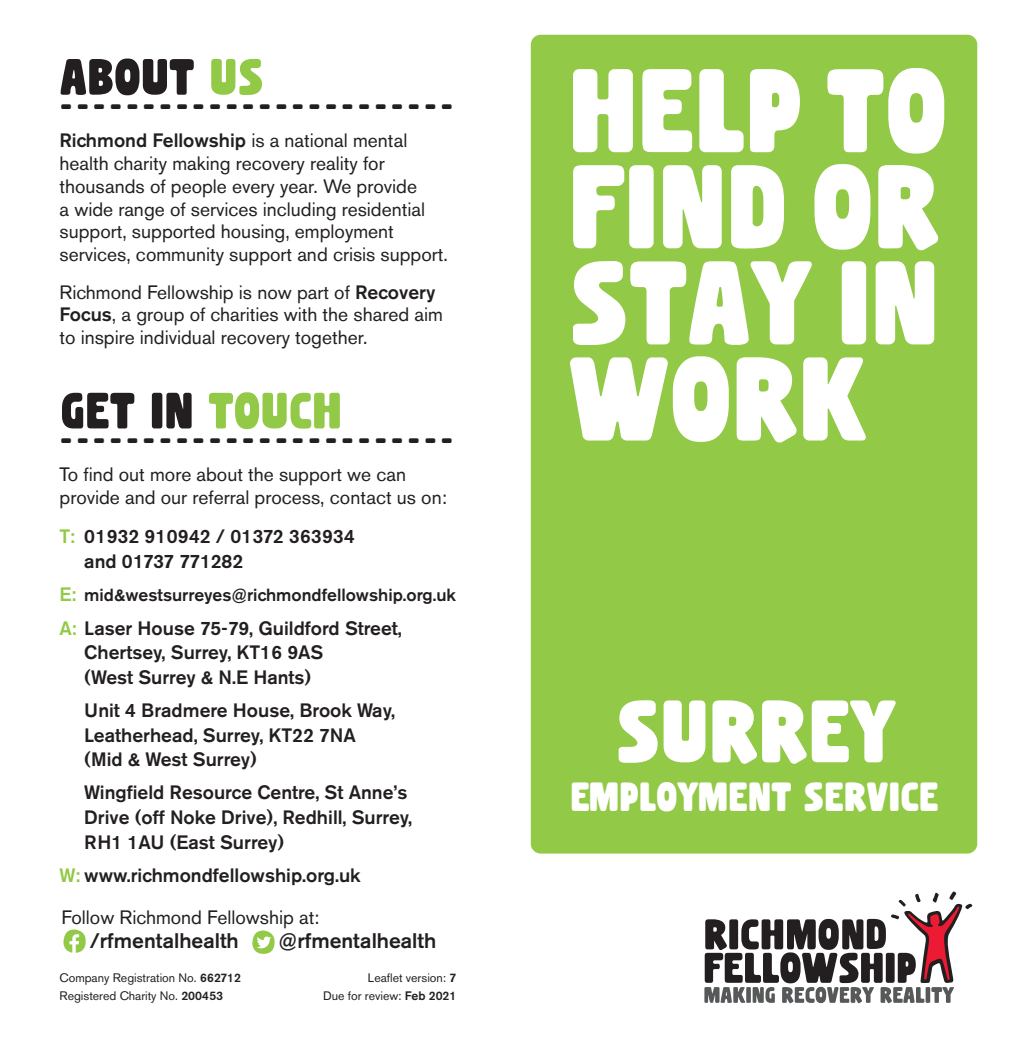
<style>
.page{position:relative;width:1012px;height:1062px;background:#fff}
.page>*{position:absolute;margin:0;border:0;box-sizing:border-box;transform-origin:0 0}
.t1{font:122.15px/96.1px "Hi H Large";color:#fff;text-align:justify}
.t2{font:91px "Hi H Large";color:#fff}
.t3{font:52.5px "Hi H Large";color:#231f20}
.t4{font:42px "Hi H Large";color:#fff}
.t5{font:38.5px "Hi H Large";color:#231f20}
.t6{font:500 21px "Akzidenz Grotesk BE";color:#231f20}
.t7{font:19.25px/22.8px "Akzidenz Grotesk BE";color:#231f20}
.t8{font:500 19.25px/24.5px "Akzidenz Grotesk BE";color:#231f20}
.t9{font:500 17.5px "Akzidenz Grotesk BE";color:#231f20}
.t10{font:12.25px "Akzidenz Grotesk BE";color:#231f20}
.s1{color:#92c947}
.s2{font-weight:500}
.s3{font-size:19.25px;color:#92c947}
</style>
<div class="page">
<svg style="left:63px;top:929px;width:23px;height:23px"></svg>
<svg style="left:252px;top:930px;width:23px;height:23px"></svg>
<svg style="left:704px;top:891px;width:268px;height:112px"></svg>
<div style="left:531px;top:35px;width:446px;height:818px;background:#92c947;border-radius:10px"></div>
<h3 class="t3" style="left:60px;top:46px;width:205px">ABOUT <span class="s1">US</span></h3>
<p class="t7" style="left:60px;top:131px;width:390px"><span class="s2">Richmond Fellowship</span> is a national mental health charity making recovery reality for thousands of people every year. We provide<br>a wide range of services including residential support, supported housing, employment services, community support and crisis support.</p>
<p class="t7" style="left:60px;top:283px;width:385px">Richmond Fellowship is now part of <span class="s2">Recovery<br>Focus</span>, a group of charities with the shared aim to inspire individual recovery together.</p>
<h3 class="t5" style="left:60px;top:86px;width:395px">------------------------</h3>
<h3 class="t3" style="left:60px;top:379px;width:283px">GET IN <span class="s1">TOUCH</span></h3>
<h3 class="t5" style="left:60px;top:419px;width:395px">------------------------</h3>
<p class="t7" style="left:60px;top:465px;width:389px">To find out more about the support we can provide and our referral process, contact us on:</p>
<p class="t8" style="left:84px;top:526px;width:272px;text-indent:-25px"><span class="s1">T:</span> 01932 910942 / 01372 363934 and 01737 771282</p>
<p class="t9" style="left:60px;top:589px;width:398px"><span class="s3">E:</span> mid&amp;westsurreyes@richmondfellowship.org.uk</p>
<p class="t8" style="left:84px;top:617px;width:319px;text-indent:-25px"><span class="s1">A:</span> Laser House 75-79, Guildford Street,<br>Chertsey, Surrey, KT16 9AS<br>(West Surrey &amp; N.E Hants)</p>
<p class="t8" style="left:84px;top:699px;width:312px">Unit 4 Bradmere House, Brook Way,<br>Leatherhead, Surrey, KT22 7NA (Mid &amp; West Surrey)</p>
<p class="t8" style="left:84px;top:782px;width:329px">Wingfield Resource Centre, St Anne’s<br>Drive (off Noke Drive), Redhill, Surrey,<br>RH1 1AU (East Surrey)</p>
<p class="t8" style="left:60px;top:864px;width:303px"><span class="s1">W:</span> www.richmondfellowship.org.uk</p>
<p class="t7" style="left:61px;top:907px;width:260px">Follow Richmond Fellowship at:</p>
<p class="t6" style="left:90px;top:933px;width:151px">/rfmentalhealth</p>
<p class="t6" style="left:279px;top:933px;width:159px">@rfmentalhealth</p>
<p class="t10" style="left:60px;top:973px;width:183px">Company Registration No. <span class="s2">662712</span></p>
<p class="t10" style="left:368px;top:973px;width:90px">Leaflet version: <span class="s2">7</span></p>
<p class="t10" style="left:60px;top:991px;width:165px">Registered Charity No. <span class="s2">200453</span></p>
<p class="t10" style="left:323px;top:991px;width:135px">Due for review: <span class="s2">Feb 2021</span></p>
<h1 class="t1" style="left:567px;top:62px;width:381px">HELP TO FIND OR STAY IN</h1>
<h1 class="t1" style="left:567px;top:350px;width:300px">WORK</h1>
<h2 class="t2" style="left:614px;top:677px;width:283px">SURREY</h2>
<h3 class="t4" style="left:570px;top:772px;width:370px">EMPLOYMENT SERVICE</h3>
</div>
